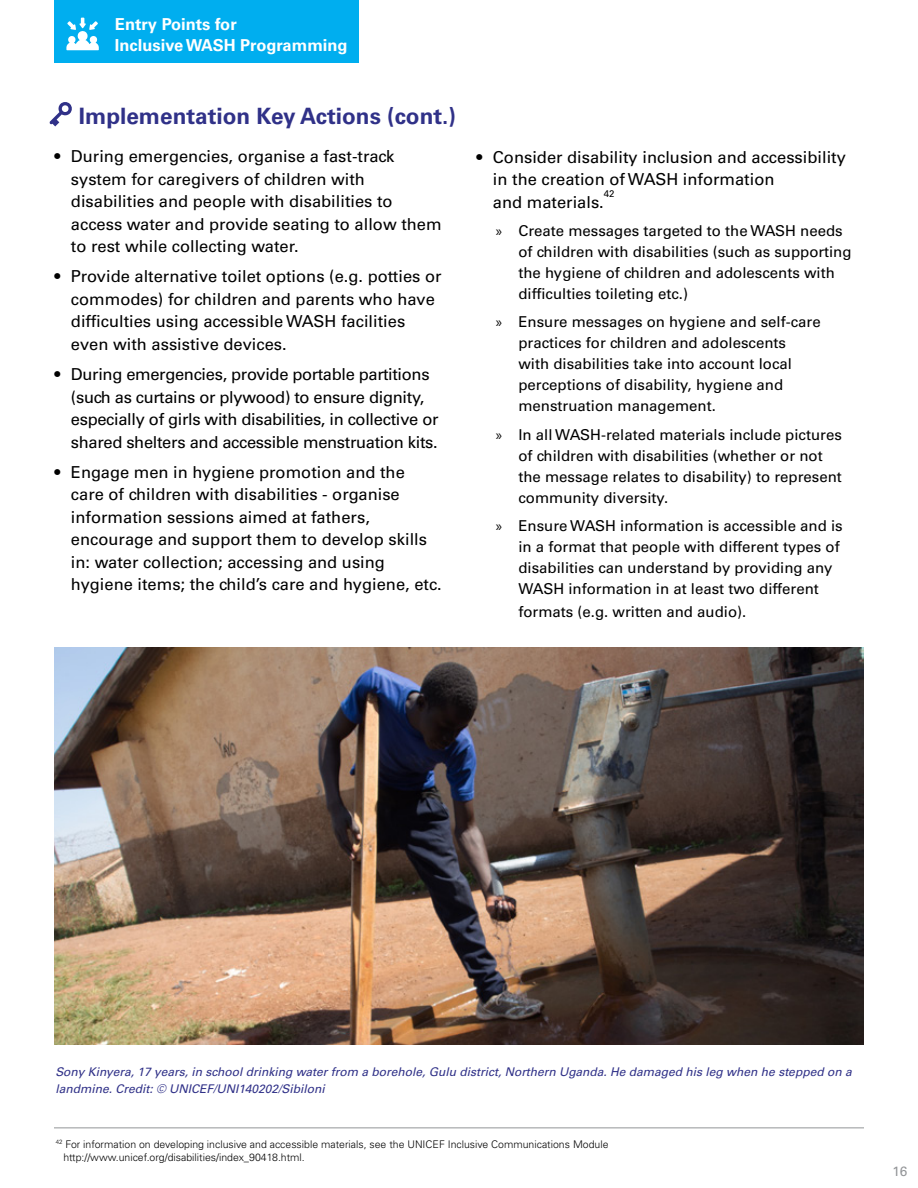
<style>
.page{position:relative;width:918px;height:1188px;background:#fff}
.page>*{position:absolute;margin:0;border:0;box-sizing:border-box;transform-origin:0 0}
.t1{font:700 22.5px "Univers LT Std";color:#303188}
.t2{font:16.5px/22.5px "Univers LT Std";color:#000}
.t3{font:16.5px/22.5px "Univers LT Std";letter-spacing:-.02em;color:#000}
.t4{font:700 16.5px/21px "Univers LT Std";color:#fff}
.t5{font:15px/21px "Univers LT Std";color:#000}
.t6{font:13.5px "Univers LT Std";color:#939598}
.t7{font:italic 12px/16.5px "Univers LT Std";color:#303188}
.t8{font:300 10.5px/13.5px "Univers LT Std";color:#000}
.t9{font:9.6px "Univers LT Std";color:#000}
.s1{font-family:"Myriad Pro"}
</style>
<div class="page">
<hr style="left:54px;top:1128px;width:810px;height:1px;background:#939598">
<div style="left:54px;top:0;width:304px;height:63px;background:#00aeef"></div>
<svg style="left:66px;top:18px;width:33px;height:32px"></svg>
<svg style="left:49px;top:102px;width:23px;height:24px"></svg>
<img style="left:54px;top:647px;width:810px;height:398px">
<p class="t4" style="left:115px;top:14px;width:234px">Entry Points for<br>Inclusive WASH Programming</p>
<h1 class="t1" style="left:79px;top:103px;width:379px">Implementation Key Actions (cont.)</h1>
<p class="t2" style="left:71px;top:145px;width:372px;text-indent:-16px">• During emergencies, organise a fast-track system for caregivers of children with disabilities and people with disabilities to access water and provide seating to allow them to rest while collecting water.</p>
<p class="t2" style="left:71px;top:265px;width:372px;text-indent:-16px">• Provide alternative toilet options (e.g. potties or commodes) for children and parents who have difficulties using accessible WASH facilities even with assistive devices.</p>
<p class="t3" style="left:71px;top:363px;width:369px;text-indent:-16px">• During emergencies, provide portable partitions (such as curtains or plywood) to ensure dignity, especially of girls with disabilities, in collective or shared shelters and accessible menstruation kits.</p>
<p class="t2" style="left:71px;top:461px;width:372px;text-indent:-16px">• Engage men in hygiene promotion and the care of children with disabilities - organise information sessions aimed at fathers, encourage and support them to develop skills in: water collection; accessing and using hygiene items; the child’s care and hygiene, etc.</p>
<p class="t2" style="left:493px;top:146px;width:355px;text-indent:-16px">• Consider disability inclusion and accessibility in the creation of WASH information<br>and materials.</p>
<p class="t9" style="left:604px;top:188px;width:12px">42</p>
<p class="t5" style="left:518px;top:220px;width:335px;text-indent:-22px"><span class="s1">»</span> Create messages targeted to the WASH needs of children with disabilities (such as supporting the hygiene of children and adolescents with difficulties toileting etc.)</p>
<p class="t5" style="left:518px;top:312px;width:304px;text-indent:-22px"><span class="s1">»</span> Ensure messages on hygiene and self-care practices for children and adolescents<br>with disabilities take into account local perceptions of disability, hygiene and menstruation management.</p>
<p class="t5" style="left:518px;top:424px;width:325px;text-indent:-22px"><span class="s1">»</span> In all WASH-related materials include pictures of children with disabilities (whether or not the message relates to disability) to represent community diversity.</p>
<p class="t5" style="left:518px;top:516px;width:326px;text-indent:-22px"><span class="s1">»</span> Ensure WASH information is accessible and is in a format that people with different types of disabilities can understand by providing any WASH information in at least two different</p>
<p class="t5" style="left:518px;top:601px;width:229px">formats (e.g. written and audio).</p>
<p class="t7" style="left:56px;top:1064px;width:798px">Sony Kinyera, 17 years, in school drinking water from a borehole, Gulu district, Northern Uganda. He damaged his leg when he stepped on a landmine. Credit: © UNICEF/UNI140202/Sibiloni</p>
<p class="t8" style="left:63px;top:1137px;width:547px;text-indent:-8px"><sup>42</sup> For information on developing inclusive and accessible materials, see the UNICEF Inclusive Communications Module http://www.unicef.org/disabilities/index_90418.html.</p>
<p class="t6" style="left:892px;top:1164px;width:16px">16</p>
</div>
